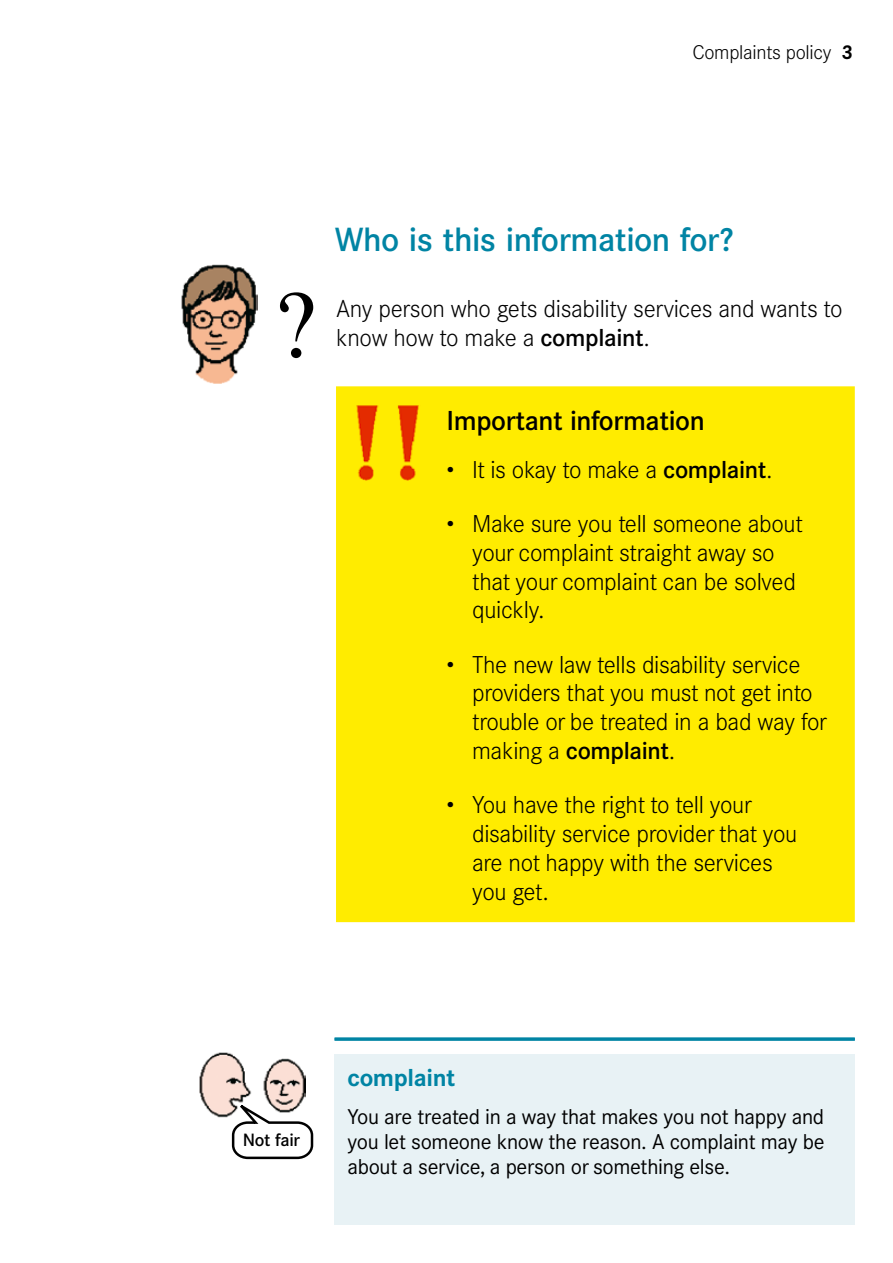
<style>
.page{position:relative;width:893px;height:1263px;background:#fff}
.page>*{position:absolute;margin:0;border:0;box-sizing:border-box;transform-origin:0 0}
.t1{font:500 33px "Corporate SBQ";letter-spacing:-.015em;color:#0084a4}
.t2{font:500 27px "Corporate SBQ";letter-spacing:-.015em;color:#000}
.t3{font:300 24px/28.8px "Corporate SBQ";letter-spacing:-.015em;color:#000}
.t4{font:700 24px "Corporate SBQ";letter-spacing:-.015em;color:#0084a4}
.t5{font:21px/25.2px "Corporate SBQ";letter-spacing:-.015em;color:#000;text-align:justify}
.t6{font:300 19.5px "Corporate SBQ";letter-spacing:-.015em;color:#000}
.t7{font:500 17.55px "Corporate SBQ";letter-spacing:-.015em;color:#000}
.s1{font-weight:500}
</style>
<div class="page">
<div style="left:336px;top:386px;width:519px;height:536px;background:#ffec00"></div>
<img style="left:181px;top:264px;width:77px;height:120px">
<svg style="left:280px;top:292px;width:33px;height:66px"></svg>
<div style="left:335px;top:1054px;width:520px;height:171px;background:#e8f2f5"></div>
<img style="left:199px;top:1052px;width:106px;height:66px">
<svg style="left:229px;top:1095px;width:85px;height:65px"></svg>
<div style="left:353px;top:404px;width:77px;height:89px;background:#ffec00"></div>
<img style="left:356px;top:405px;width:63px;height:76px">
<hr style="left:334px;top:1037px;width:521px;height:3px;background:#0084a4">
<p class="t6" style="left:692px;top:41px;width:141px">Complaints policy</p>
<h1 class="t1" style="left:335px;top:220px;width:400px">Who is this information for?</h1>
<p class="t3" style="left:336px;top:295px;width:508px">Any person who gets disability services and wants to know how to make a <span class="s1">complaint</span>.</p>
<p class="t2" style="left:447px;top:404px;width:260px">Important information</p>
<p class="t3" style="left:447px;top:455px;width:328px">• It is okay to make a <span class="s1">complaint</span>.</p>
<p class="t3" style="left:472px;top:509px;width:332px;text-indent:-26px">• Make sure you tell someone about your complaint straight away so that your complaint can be solved quickly.</p>
<p class="t3" style="left:472px;top:650px;width:356px;text-indent:-26px">• The new law tells disability service providers that you must not get into trouble or be treated in a bad way for making a <span class="s1">complaint</span>.</p>
<p class="t3" style="left:472px;top:791px;width:327px;text-indent:-26px">• You have the right to tell your disability service provider that you are not happy with the services you get.</p>
<p class="t7" style="left:243px;top:1129px;width:59px">Not fair</p>
<p class="t4" style="left:347px;top:1063px;width:109px">complaint</p>
<p class="t5" style="left:347px;top:1104px;width:479px">You are treated in a way that makes you not happy and you let someone know the reason. A complaint may be about a service, a person or something else.</p>
</div>
